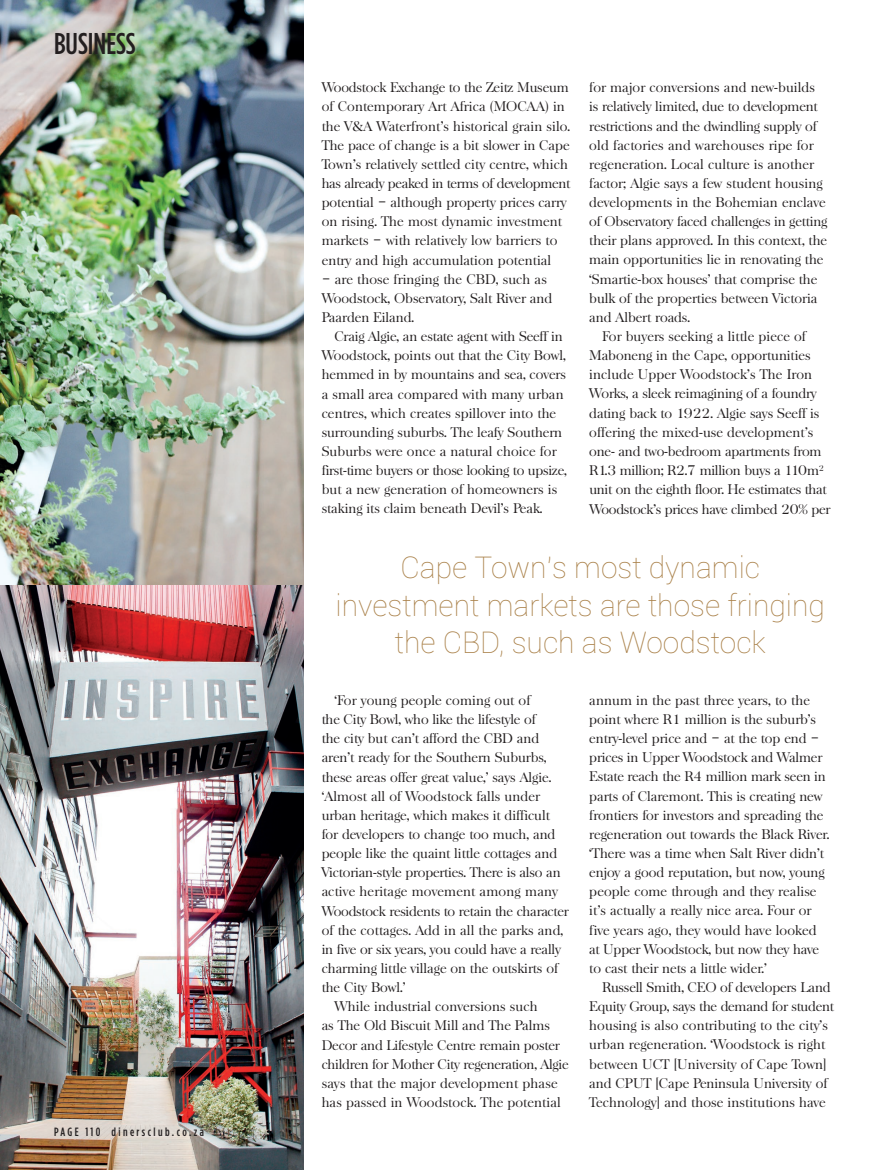
<style>
.page{position:relative;width:893px;height:1170px;background:#fff}
.page>*{position:absolute;margin:0;border:0;box-sizing:border-box;transform-origin:0 0}
.t1{font:100 30px/37.5px "Roboto";color:#a98048;text-align:center}
.t2{font:500 30px "Gotham Condensed";color:#231f20}
.t3{font:300 13.5px/19.2px "Baskerville";color:#231f20}
.t4{font:500 12px "Gotham Condensed";letter-spacing:.2em;color:#231f20}
</style>
<div class="page">
<img style="left:0;top:0;width:304px;height:1169px">
<h1 class="t2" style="left:54px;top:27px;width:83px">BUSINESS</h1>
<p class="t4" style="left:54px;top:1124px;width:152px">PAGE 110 dinersclub.co.za</p>
<p class="t3" style="left:589px;top:78px;width:227px">for major conversions and new-builds</p>
<p class="t3" style="left:589px;top:97px;width:230px">is relatively limited, due to development</p>
<p class="t3" style="left:589px;top:116px;width:229px">restrictions and the dwindling supply of</p>
<p class="t3" style="left:589px;top:135px;width:226px">old factories and warehouses ripe for</p>
<p class="t3" style="left:589px;top:155px;width:226px">regeneration. Local culture is another</p>
<p class="t3" style="left:589px;top:174px;width:235px">factor; Algie says a few student housing</p>
<p class="t3" style="left:589px;top:193px;width:238px">developments in the Bohemian enclave</p>
<p class="t3" style="left:589px;top:212px;width:240px">of Observatory faced challenges in getting</p>
<p class="t3" style="left:589px;top:231px;width:239px">their plans approved. In this context, the</p>
<p class="t3" style="left:589px;top:250px;width:236px">main opportunities lie in renovating the</p>
<p class="t3" style="left:589px;top:269px;width:229px">‘Smartie-box houses’ that comprise the</p>
<p class="t3" style="left:589px;top:288px;width:230px">bulk of the properties between Victoria</p>
<p class="t3" style="left:589px;top:308px;width:102px">and Albert roads.</p>
<p class="t3" style="left:602px;top:327px;width:205px">For buyers seeking a little piece of</p>
<p class="t3" style="left:589px;top:346px;width:223px">Maboneng in the Cape, opportunities</p>
<p class="t3" style="left:589px;top:365px;width:224px">include Upper Woodstock’s The Iron</p>
<p class="t3" style="left:589px;top:384px;width:229px">Works, a sleek reimagining of a foundry</p>
<p class="t3" style="left:589px;top:403px;width:231px">dating back to 1922. Algie says Seeff is</p>
<p class="t3" style="left:589px;top:422px;width:226px">offering the mixed-use development’s</p>
<p class="t3" style="left:589px;top:441px;width:234px">one- and two-bedroom apartments from</p>
<p class="t3" style="left:589px;top:461px;width:236px">R1.3 million; R2.7 million buys a 110m<sup>2</sup></p>
<p class="t3" style="left:589px;top:480px;width:239px">unit on the eighth floor. He estimates that</p>
<p class="t3" style="left:589px;top:499px;width:243px">Woodstock’s prices have climbed 20% per</p>
<h1 class="t1" style="left:336px;top:547px;width:491px">Cape Town’s most dynamic investment markets are those fringing the CBD, such as Woodstock</h1>
<p class="t3" style="left:334px;top:690px;width:197px">‘For young people coming out of</p>
<p class="t3" style="left:322px;top:710px;width:216px">the City Bowl, who like the lifestyle of</p>
<p class="t3" style="left:322px;top:729px;width:219px">the city but can’t afford the CBD and</p>
<p class="t3" style="left:322px;top:748px;width:226px">aren’t ready for the Southern Suburbs,</p>
<p class="t3" style="left:322px;top:767px;width:231px">these areas offer great value,’ says Algie.</p>
<p class="t3" style="left:322px;top:786px;width:220px">‘Almost all of Woodstock falls under</p>
<p class="t3" style="left:322px;top:805px;width:230px">urban heritage, which makes it difficult</p>
<p class="t3" style="left:322px;top:824px;width:235px">for developers to change too much, and</p>
<p class="t3" style="left:322px;top:843px;width:237px">people like the quaint little cottages and</p>
<p class="t3" style="left:322px;top:863px;width:240px">Victorian-style properties. There is also an</p>
<p class="t3" style="left:322px;top:882px;width:238px">active heritage movement among many</p>
<p class="t3" style="left:322px;top:901px;width:248px">Woodstock residents to retain the character</p>
<p class="t3" style="left:322px;top:920px;width:243px">of the cottages. Add in all the parks and,</p>
<p class="t3" style="left:322px;top:939px;width:241px">in five or six years, you could have a really</p>
<p class="t3" style="left:322px;top:958px;width:238px">charming little village on the outskirts of</p>
<p class="t3" style="left:322px;top:977px;width:85px">the City Bowl.’</p>
<p class="t3" style="left:334px;top:996px;width:205px">While industrial conversions such</p>
<p class="t3" style="left:322px;top:1016px;width:230px">as The Old Biscuit Mill and The Palms</p>
<p class="t3" style="left:322px;top:1035px;width:240px">Decor and Lifestyle Centre remain poster</p>
<p class="t3" style="left:322px;top:1054px;width:249px">children for Mother City regeneration, Algie</p>
<p class="t3" style="left:322px;top:1073px;width:237px">says that the major development phase</p>
<p class="t3" style="left:322px;top:1092px;width:241px">has passed in Woodstock. The potential</p>
<p class="t3" style="left:322px;top:78px;width:250px">Woodstock Exchange to the Zeitz Museum of Contemporary Art Africa (MOCAA) in the V&amp;A Waterfront’s historical grain silo.<br>The pace of change is a bit slower in Cape Town’s relatively settled city centre, which has already peaked in terms of development potential – although property prices carry on rising. The most dynamic investment markets – with relatively low barriers to entry and high accumulation potential</p>
<p class="t3" style="left:322px;top:269px;width:232px">– are those fringing the CBD, such as<br>Woodstock, Observatory, Salt River and<br>Paarden Eiland.</p>
<p class="t3" style="left:322px;top:327px;width:247px;text-indent:13px">Craig Algie, an estate agent with Seeff in Woodstock, points out that the City Bowl, hemmed in by mountains and sea, covers a small area compared with many urban centres, which creates spillover into the surrounding suburbs. The leafy Southern Suburbs were once a natural choice for first-time buyers or those looking to upsize, but a new generation of homeowners is staking its claim beneath Devil’s Peak.</p>
<p class="t3" style="left:589px;top:690px;width:242px">annum in the past three years, to the point where R1 million is the suburb’s entry-level price and – at the top end – prices in Upper Woodstock and Walmer Estate reach the R4 million mark seen in parts of Claremont. This is creating new frontiers for investors and spreading the regeneration out towards the Black River. ‘There was a time when Salt River didn’t enjoy a good reputation, but now, young people come through and they realise it’s actually a really nice area. Four or five years ago, they would have looked at Upper Woodstock, but now they have to cast their nets a little wider.’</p>
<p class="t3" style="left:589px;top:977px;width:246px;text-indent:13px">Russell Smith, CEO of developers Land Equity Group, says the demand for student housing is also contributing to the city’s urban regeneration. ‘Woodstock is right between UCT [University of Cape Town] and CPUT [Cape Peninsula University of Technology] and those institutions have</p>
</div>
